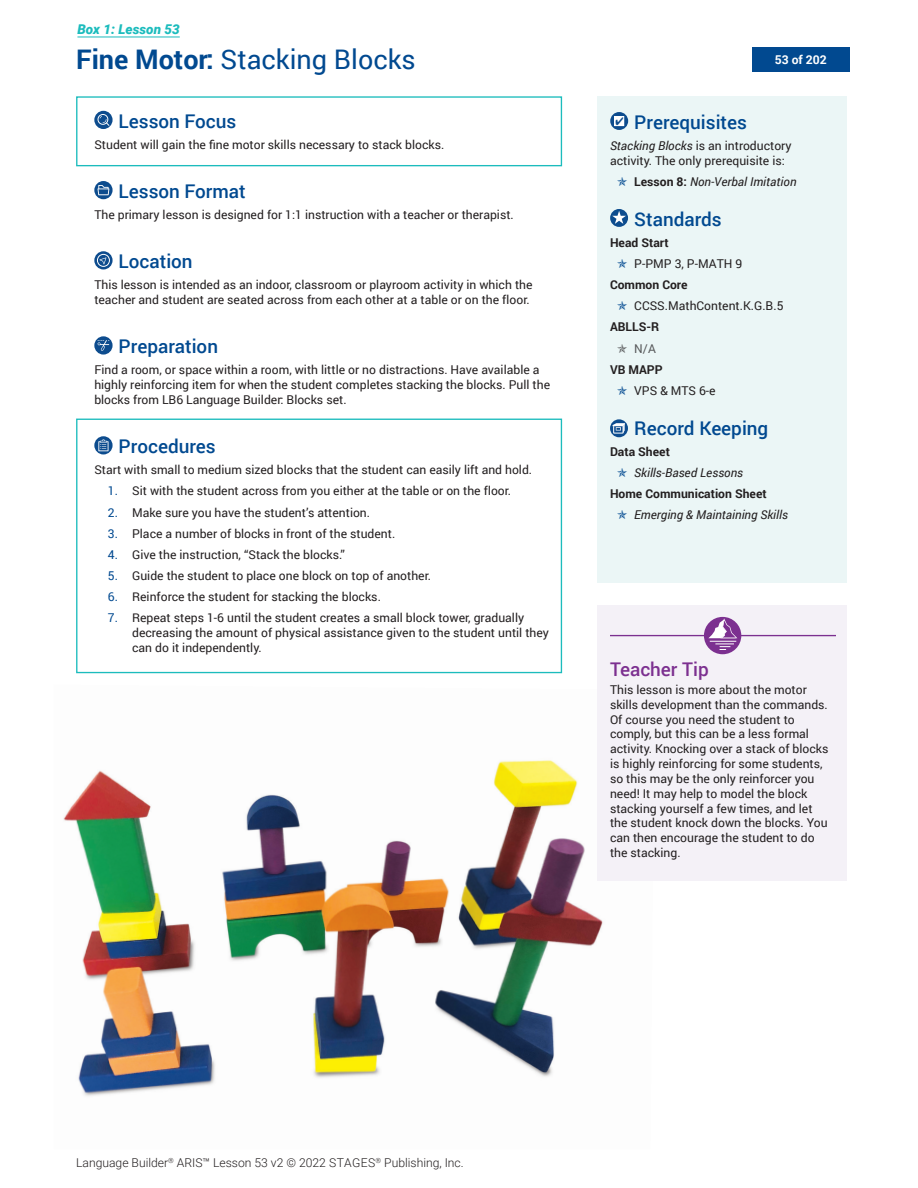
<style>
.page{position:relative;width:918px;height:1188px;background:#fff}
.page>*{position:absolute;margin:0;border:0;box-sizing:border-box;transform-origin:0 0}
.t1{font:27px "Roboto";color:#014990}
.t2{font:500 18.9px "Roboto";color:#014990}
.t3{font:500 18.9px "Roboto";color:#7c3090}
.t4{font:italic 900 13.5px "Roboto";color:#1cbcbd}
.t5{font:12.15px/14.9px "Roboto";color:#231f20}
.t6{font:italic 12.15px "Roboto";color:#231f20}
.t7{font:700 12.15px "Roboto";color:#231f20}
.t8{font:300 12.15px "Roboto";color:#231f20}
.t9{font:700 12.15px "Roboto";color:#fff}
.t10{font:12.15px "Roboto";color:#57585a}
.s1{font-weight:700}
.s2{font-style:italic}
.s3{font-weight:700;font-style:normal}
.s4{color:#014990}
</style>
<div class="page">
<img style="left:63px;top:685px;width:540px;height:411px">
<svg style="left:94px;top:111px;width:19px;height:18px"></svg>
<svg style="left:98px;top:114px;width:11px;height:12px"></svg>
<svg style="left:94px;top:181px;width:19px;height:18px"></svg>
<svg style="left:97px;top:185px;width:12px;height:10px"></svg>
<svg style="left:94px;top:251px;width:19px;height:18px"></svg>
<svg style="left:97px;top:254px;width:13px;height:13px"></svg>
<svg style="left:94px;top:336px;width:19px;height:19px"></svg>
<svg style="left:97px;top:340px;width:12px;height:11px"></svg>
<svg style="left:94px;top:436px;width:19px;height:18px"></svg>
<svg style="left:98px;top:439px;width:11px;height:12px"></svg>
<div style="left:76px;top:96px;width:486px;height:70px;border:1px solid #1cbcbd"></div>
<div style="left:76px;top:419px;width:486px;height:254px;border:1px solid #1cbcbd"></div>
<div style="left:598px;top:605px;width:249px;height:276px;background:#f4f1f7"></div>
<hr style="left:610px;top:635px;width:225px;height:1px;background:#7c3090">
<div style="left:704px;top:617px;width:37px;height:37px;background:#7c3090;border-radius:50%"></div>
<svg style="left:708px;top:618px;width:29px;height:32px"></svg>
<div style="left:752px;top:47px;width:97px;height:25px;background:#014990"></div>
<div style="left:598px;top:97px;width:249px;height:486px;background:#ebf6f6"></div>
<svg style="left:610px;top:112px;width:18px;height:18px"></svg>
<svg style="left:614px;top:116px;width:10px;height:10px"></svg>
<svg style="left:610px;top:209px;width:18px;height:18px"></svg>
<svg style="left:612px;top:211px;width:14px;height:13px"></svg>
<svg style="left:610px;top:419px;width:18px;height:18px"></svg>
<svg style="left:613px;top:423px;width:12px;height:11px"></svg>
<hr style="left:77px;top:37px;width:103px;height:1px;background:#1cbcbd">
<p class="t4" style="left:77px;top:20px;width:104px">Box 1: Lesson 53</p>
<p class="t1" style="left:76px;top:40px;width:341px"><span class="s1">Fine Motor:</span> Stacking Blocks</p>
<p class="t9" style="left:775px;top:51px;width:54px">53 of 202</p>
<p class="t2" style="left:616px;top:109px;width:133px"><sup>✔</sup> Prerequisites</p>
<p class="t5" style="left:610px;top:138px;width:183px"><span class="s2">Stacking Blocks</span> is an introductory activity. The only prerequisite is:</p>
<p class="t6" style="left:634px;top:173px;width:164px"><span class="s3">Lesson 8:</span> Non-Verbal Imitation</p>
<p class="t2" style="left:634px;top:206px;width:89px">Standards</p>
<p class="t7" style="left:610px;top:234px;width:60px">Head Start</p>
<p class="t5" style="left:634px;top:256px;width:110px">P-PMP 3, P-MATH 9</p>
<p class="t7" style="left:610px;top:276px;width:79px">Common Core</p>
<p class="t5" style="left:634px;top:298px;width:151px">CCSS.MathContent.K.G.B.5</p>
<p class="t7" style="left:610px;top:319px;width:51px">ABLLS-R</p>
<p class="t10" style="left:634px;top:340px;width:23px">N/A</p>
<p class="t7" style="left:610px;top:361px;width:54px">VB MAPP</p>
<p class="t5" style="left:634px;top:383px;width:83px">VPS &amp; MTS 6-e</p>
<p class="t2" style="left:634px;top:415px;width:136px">Record Keeping</p>
<p class="t7" style="left:610px;top:443px;width:61px">Data Sheet</p>
<p class="t6" style="left:634px;top:464px;width:111px">Skills-Based Lessons</p>
<p class="t7" style="left:610px;top:485px;width:158px">Home Communication Sheet</p>
<p class="t6" style="left:634px;top:507px;width:155px">Emerging &amp; Maintaining Skills</p>
<p class="t2" style="left:119px;top:108px;width:119px">Lesson Focus</p>
<p class="t5" style="left:94px;top:137px;width:351px">Student will gain the fine motor skills necessary to stack blocks.</p>
<p class="t2" style="left:119px;top:178px;width:129px">Lesson Format</p>
<p class="t5" style="left:94px;top:207px;width:421px">The primary lesson is designed for 1:1 instruction with a teacher or therapist.</p>
<p class="t2" style="left:119px;top:248px;width:75px">Location</p>
<p class="t5" style="left:94px;top:277px;width:440px">This lesson is intended as an indoor, classroom or playroom activity in which the teacher and student are seated across from each other at a table or on the floor.</p>
<p class="t2" style="left:119px;top:333px;width:101px">Preparation</p>
<p class="t5" style="left:94px;top:362px;width:457px">Find a room, or space within a room, with little or no distractions. Have available a highly reinforcing item for when the student completes stacking the blocks. Pull the blocks from LB6 Language Builder: Blocks set.</p>
<p class="t2" style="left:119px;top:433px;width:99px">Procedures</p>
<p class="t5" style="left:94px;top:462px;width:439px">Start with small to medium sized blocks that the student can easily lift and hold.</p>
<p class="t5" style="left:108px;top:483px;width:405px"><span class="s4">1.</span> Sit with the student across from you either at the table or on the floor.</p>
<p class="t5" style="left:108px;top:504px;width:264px"><span class="s4">2.</span> Make sure you have the student’s attention.</p>
<p class="t5" style="left:108px;top:526px;width:289px"><span class="s4">3.</span> Place a number of blocks in front of the student.</p>
<p class="t5" style="left:108px;top:547px;width:239px"><span class="s4">4.</span> Give the instruction, “Stack the blocks.”</p>
<p class="t5" style="left:108px;top:568px;width:325px"><span class="s4">5.</span> Guide the student to place one block on top of another.</p>
<p class="t5" style="left:108px;top:589px;width:275px"><span class="s4">6.</span> Reinforce the student for stacking the blocks.</p>
<p class="t5" style="left:132px;top:610px;width:418px;text-indent:-24px"><span class="s4">7.</span> Repeat steps 1-6 until the student creates a small block tower, gradually decreasing the amount of physical assistance given to the student until they can do it independently.</p>
<p class="t8" style="left:76px;top:1155px;width:389px">Language Builder<sup>®</sup> ARIS™ Lesson 53 v2 © 2022 STAGES<sup>®</sup> Publishing, Inc.</p>
<p class="t3" style="left:610px;top:656px;width:100px">Teacher Tip</p>
<p class="t5" style="left:610px;top:682px;width:220px">This lesson is more about the motor skills development than the commands.<br>Of course you need the student to comply, but this can be a less formal activity. Knocking over a stack of blocks is highly reinforcing for some students, so this may be the only reinforcer you need! It may help to model the block stacking yourself a few times, and let the student knock down the blocks. You can then encourage the student to do the stacking.</p>
</div>
